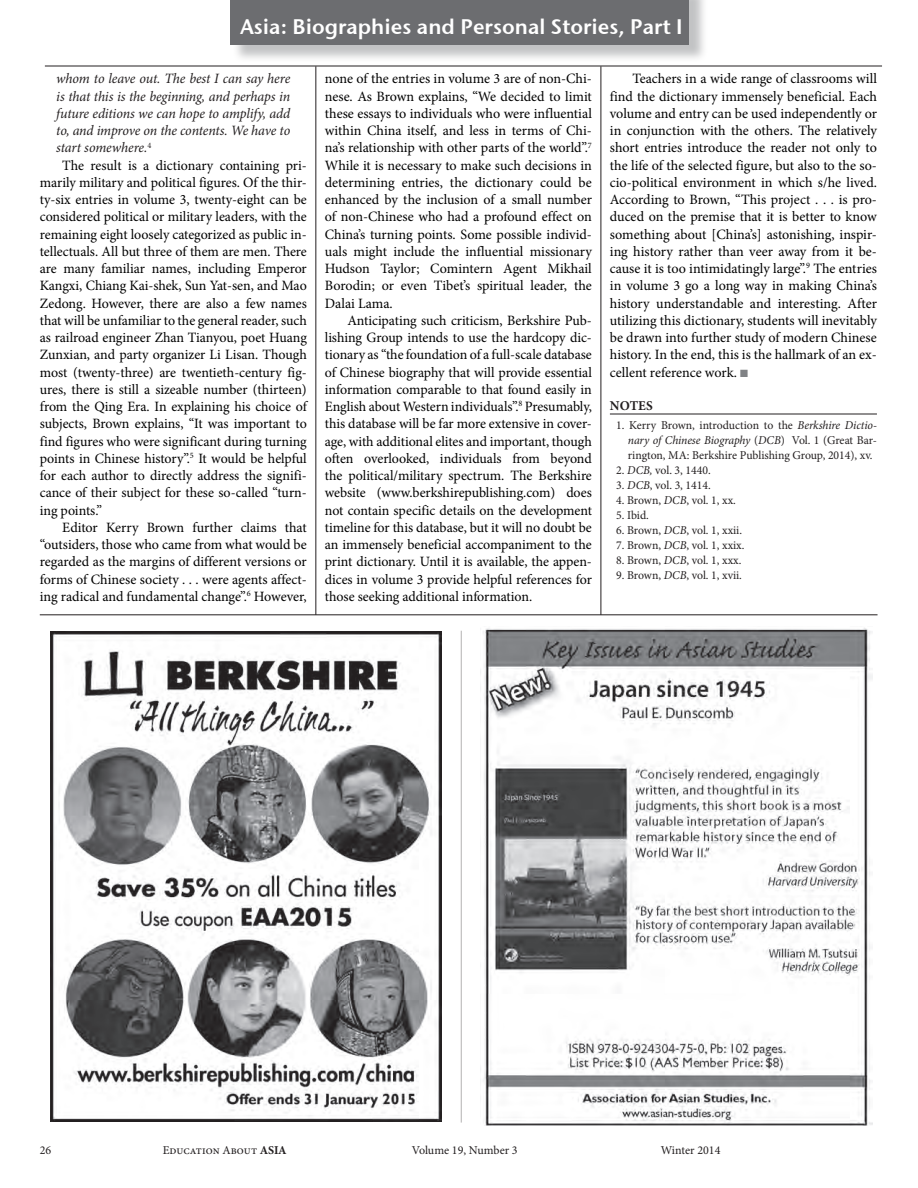
<style>
.page{position:relative;width:918px;height:1188px;background:#fff}
.page>*{position:absolute;margin:0;border:0;box-sizing:border-box;transform-origin:0 0}
.t1{font:21px "Stone Sans Sem ITCTT Semi";color:#fff}
.Body{font:14.25px/17.2px "Minion Pro";letter-spacing:-.005em;color:#000;text-align:justify}
.Quote_in_text{font:italic 14.25px/17.2px "Minion Pro";letter-spacing:-.01em;color:#231f20;text-align:justify}
.Notes_Head{font:700 13.5px "Minion Pro";letter-spacing:.005em;color:#231f20}
.Notes{font:12px/15px "Minion Pro";color:#231f20;text-align:justify}
.s1{color:#808285}
.s2{font-style:italic}
.s3{font-weight:700}
</style>
<div class="page">
<hr style="left:45px;top:66px;width:837px;height:1px;background:#231f20">
<div style="left:232px;top:0;width:476px;height:63px;background:#808285;opacity:.48"></div>
<div style="left:230px;top:0;width:459px;height:45px;background:#6c6d70"></div>
<hr style="left:315px;top:66px;width:1px;height:549px;background:#231f20">
<hr style="left:601px;top:66px;width:1px;height:549px;background:#231f20">
<hr style="left:40px;top:614px;width:838px;height:1px;background:#231f20">
<img style="left:50px;top:632px;width:392px;height:490px">
<img style="left:483px;top:628px;width:389px;height:497px">
<hr style="left:461px;top:631px;width:1px;height:492px;background:#231f20">
<hr style="left:610px;top:414px;width:267px;height:1px;background:#231f20">
<p class="t1" style="left:240px;top:9px;width:444px">Asia: Biographies and Personal Stories, Part I</p>
<p class="Quote_in_text" style="left:56px;top:70px;width:235px">whom to leave out. The best I can say here is that this is the beginning, and perhaps in future editions we can hope to amplify, add to, and improve on the contents. We have to start somewhere.<sup>4</sup></p>
<p class="Body" style="left:40px;top:156px;width:269px;text-indent:22px">The result is a dictionary containing pri&shy;marily military and political figures. Of the thir&shy;ty-six entries in volume 3, twenty-eight can be considered political or military leaders, with the remaining eight loosely categorized as public in&shy;tellectuals. All but three of them are men. There are many familiar names, including Emperor Kangxi, Chiang Kai-shek, Sun Yat-sen, and Mao Zedong. However, there are also a few names that will be unfamiliar to the general reader, such as railroad engineer Zhan Tianyou, poet Huang Zunxian, and party organizer Li Lisan. Though most (twenty-three) are twentieth-century fig&shy;ures, there is still a sizeable number (thirteen) from the Qing Era. In explaining his choice of subjects, Brown explains, “It was important to find figures who were significant during turning points in Chinese history”.<sup>5</sup> It would be helpful for each author to directly address the signifi&shy;cance of their subject for these so-called “turn&shy;ing points.”</p>
<p class="Body" style="left:40px;top:519px;width:269px;text-indent:23px">Editor Kerry Brown further claims that “outsiders, those who came from what would be regarded as the margins of different versions or forms of Chinese society . . . were agents affect&shy;ing radical and fundamental change”.<sup>6</sup> However,</p>
<p class="Body" style="left:325px;top:70px;width:269px">none of the entries in volume 3 are of non-Chi&shy;nese. As Brown explains, “We decided to limit these essays to individuals who were influential within China itself, and less in terms of Chi&shy;na’s relationship with other parts of the world”.<sup>7<br></sup>While it is necessary to make such decisions in determining entries, the dictionary could be enhanced by the inclusion of a small number of non-Chinese who had a profound effect on China’s turning points. Some possible individ&shy;uals might include the influential missionary Hudson Taylor; Comintern Agent Mikhail Borodin; or even Tibet’s spiritual leader, the Dalai Lama.</p>
<p class="Body" style="left:325px;top:312px;width:269px;text-indent:23px">Anticipating such criticism, Berkshire Pub&shy;lishing Group intends to use the hardcopy dic&shy;tionary as “the foundation of a full-scale database of Chinese biography that will provide essential information comparable to that found easily in English about Western individuals”.<sup>8</sup> Presumably, this database will be far more extensive in cover&shy;age, with additional elites and important, though often overlooked, individuals from beyond the political/military spectrum. The Berkshire website (www.berkshirepublishing.com) does not contain specific details on the development timeline for this database, but it will no doubt be an immensely beneficial accompaniment to the print dictionary. Until it is available, the appen&shy;dices in volume 3 provide helpful references for those seeking additional information.</p>
<p class="Body" style="left:610px;top:70px;width:269px;text-indent:23px">Teachers in a wide range of classrooms will find the dictionary immensely beneficial. Each volume and entry can be used independently or in conjunction with the others. The relatively short entries introduce the reader not only to the life of the selected figure, but also to the so&shy;cio-political environment in which s/he lived.<br>According to Brown, “This project . . . is pro&shy;duced on the premise that it is better to know something about [China’s] astonishing, inspir&shy;ing history rather than veer away from it be&shy;cause it is too intimidatingly large”.<sup>9</sup> The entries in volume 3 go a long way in making China’s history understandable and interesting. After utilizing this dictionary, students will inevitably be drawn into further study of modern Chinese history. In the end, this is the hallmark of an ex&shy;cellent reference work. <span class="s1">■</span></p>
<p class="Notes_Head" style="left:610px;top:396px;width:44px">NOTES</p>
<p class="Notes" style="left:628px;top:418px;width:251px;text-indent:-12px">1. Kerry Brown, introduction to the <span class="s2">Berkshire Dictio&shy;nary of Chinese Biography</span> (<span class="s2">DCB</span>) Vol. 1 (Great Bar&shy;rington, MA: Berkshire Publishing Group, 2014), xv.</p>
<p class="Notes" style="left:616px;top:463px;width:96px">2. <span class="s2">DCB,</span> vol. 3, 1440.</p>
<p class="Notes" style="left:616px;top:478px;width:96px">3. <span class="s2">DCB</span>, vol. 3, 1414.</p>
<p class="Notes" style="left:616px;top:493px;width:121px">4. Brown, <span class="s2">DCB</span>, vol. 1, xx.</p>
<p class="Notes" style="left:616px;top:508px;width:34px">5. Ibid.</p>
<p class="Notes" style="left:616px;top:523px;width:127px">6. Brown, <span class="s2">DCB</span>, vol. 1, xxii.</p>
<p class="Notes" style="left:616px;top:538px;width:130px">7. Brown, <span class="s2">DCB</span>, vol. 1, xxix.</p>
<p class="Notes" style="left:616px;top:553px;width:127px">8. Brown, <span class="s2">DCB</span>, vol. 1, xxx.</p>
<p class="Notes" style="left:616px;top:568px;width:127px">9. Brown, <span class="s2">DCB</span>, vol. 1, xvii.</p>
<p class="Notes" style="left:40px;top:1143px;width:13px">26</p>
<p class="Notes" style="left:163px;top:1143px;width:125px">Education About <span class="s3">ASIA</span></p>
<p class="Notes" style="left:412px;top:1143px;width:107px">Volume 19, Number 3</p>
<p class="Notes" style="left:661px;top:1143px;width:61px">Winter 2014</p>
</div>
